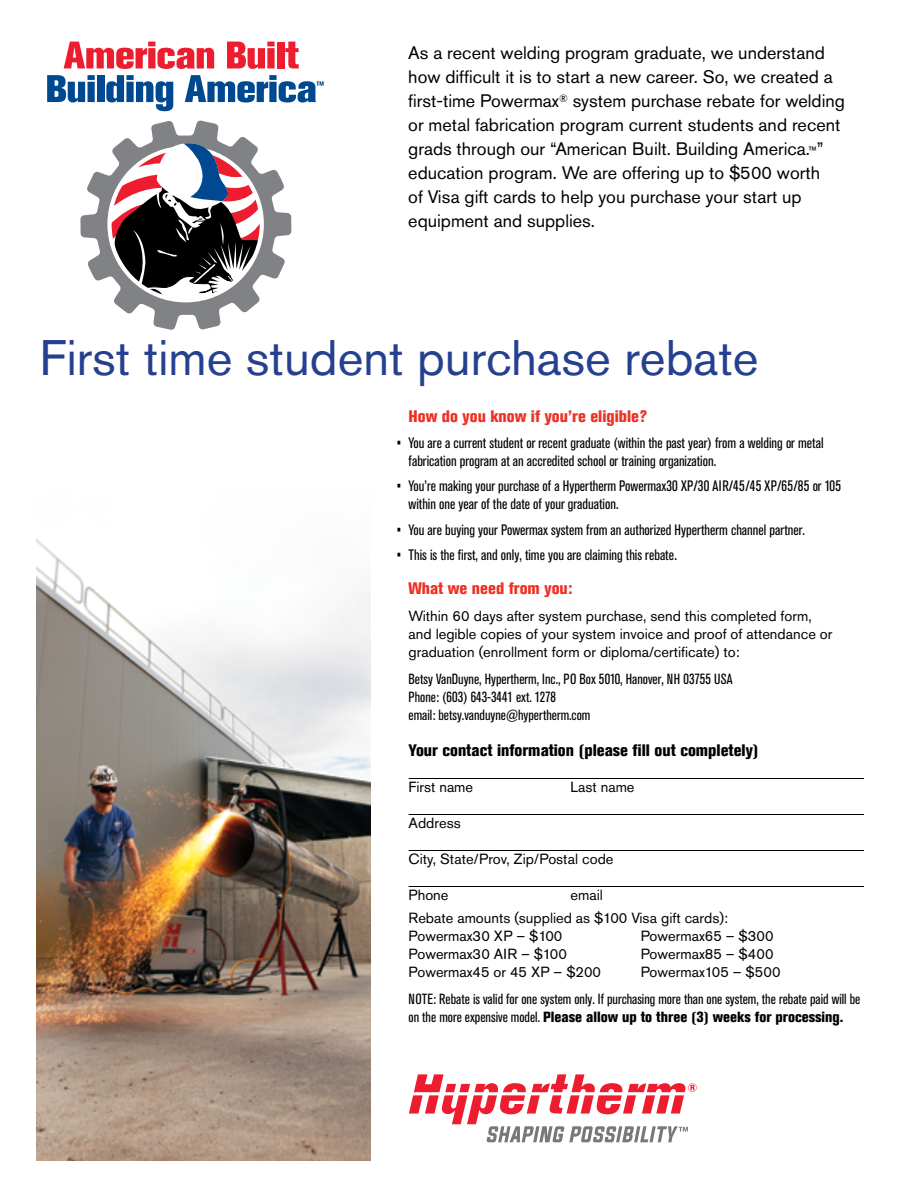
<style>
.page{position:relative;width:918px;height:1188px;background:#fff}
.page>*{position:absolute;margin:0;border:0;box-sizing:border-box;transform-origin:0 0}
.t1{font:49.5px "Akzidenz Grotesk Pro";color:#25408f}
.t2{font:18px/24px "Akzidenz Grotesk Pro";color:#000}
.t3{font:800 condensed 16.5px "Akzidenz Grotesk Pro";color:#ee3124}
.t4{font:800 condensed 16.5px "Akzidenz Grotesk Pro";color:#000}
.t5{font:condensed 15px/18px "Akzidenz Grotesk Pro";color:#000}
.t6{font:14.7px/18px "Akzidenz Grotesk Pro";color:#000}
.t7{font:condensed 14.7px/18px "Akzidenz Grotesk Pro";color:#000}
.s1{font-size:12px}
.s2{font-stretch:normal}
.s3{font-weight:800}
</style>
<div class="page">
<img style="left:36px;top:538px;width:335px;height:623px">
<svg style="left:409px;top:1074px;width:288px;height:68px"></svg>
<hr style="left:409px;top:778px;width:455px;height:1px;background:#000">
<hr style="left:409px;top:814px;width:455px;height:1px;background:#000">
<hr style="left:409px;top:850px;width:455px;height:1px;background:#000">
<hr style="left:409px;top:886px;width:455px;height:1px;background:#000">
<svg style="left:80px;top:121px;width:211px;height:209px"></svg>
<svg style="left:107px;top:136px;width:156px;height:172px"></svg>
<svg style="left:64px;top:42px;width:150px;height:27px"></svg>
<svg style="left:227px;top:42px;width:48px;height:27px"></svg>
<div style="left:277px;top:42px;width:7px;height:26px;background:#ed1c2e"></div>
<svg style="left:285px;top:42px;width:14px;height:26px"></svg>
<svg style="left:47px;top:75px;width:48px;height:28px"></svg>
<div style="left:97px;top:75px;width:7px;height:27px;background:#004990"></div>
<svg style="left:106px;top:75px;width:67px;height:36px"></svg>
<svg style="left:185px;top:75px;width:139px;height:28px"></svg>
<p class="t2" style="left:408px;top:40px;width:438px">As a recent welding program graduate, we understand how difficult it is to start a new career. So, we created a first-time Powermax<sup>®</sup> system purchase rebate for welding or metal fabrication program current students and recent grads through our “American Built. Building America.<span class="s1">™</span>” education program. We are offering up to $500 worth<br>of Visa gift cards to help you purchase your start up equipment and supplies.</p>
<p class="t1" style="left:40px;top:326px;width:720px">First time student purchase rebate</p>
<p class="t3" style="left:409px;top:406px;width:240px">How do you know if you’re eligible?</p>
<p class="t5" style="left:409px;top:433px;width:417px;text-indent:-12px">• You are a current student or recent graduate (within the past year) from a welding or metal fabrication program at an accredited school or training organization.</p>
<p class="t5" style="left:409px;top:477px;width:434px;text-indent:-12px">• You’re making your purchase of a Hypertherm Powermax30 XP/30 AIR/45/45 XP/65/85 or 105 within one year of the date of your graduation.</p>
<p class="t5" style="left:397px;top:520px;width:410px">• You are buying your Powermax system from an authorized Hypertherm channel partner.</p>
<p class="t5" style="left:397px;top:546px;width:282px">• This is the first, and only, time you are claiming this rebate<span class="s2">.</span></p>
<p class="t3" style="left:409px;top:578px;width:166px">What we need from you:</p>
<p class="t6" style="left:409px;top:607px;width:425px">Within 60 days after system purchase, send this completed form, and legible copies of your system invoice and proof of attendance or graduation (enrollment form or diploma/certificate) to:</p>
<p class="t7" style="left:409px;top:670px;width:326px">Betsy VanDuyne, Hypertherm, Inc., PO Box 5010, Hanover, NH 03755 USA<br>Phone: (603) 643-3441 ext. 1278<br>email: betsy.vanduyne@hypertherm.com</p>
<p class="t4" style="left:409px;top:740px;width:352px">Your contact information (please fill out completely)</p>
<p class="t6" style="left:409px;top:778px;width:66px">First name</p>
<p class="t6" style="left:571px;top:778px;width:65px">Last name</p>
<p class="t6" style="left:409px;top:814px;width:54px">Address</p>
<p class="t6" style="left:409px;top:850px;width:206px">City, State/Prov, Zip/Postal code</p>
<p class="t6" style="left:409px;top:886px;width:41px">Phone</p>
<p class="t6" style="left:571px;top:886px;width:34px">email</p>
<p class="t6" style="left:409px;top:909px;width:321px">Rebate amounts (supplied as $100 Visa gift cards):</p>
<p class="t6" style="left:409px;top:927px;width:155px">Powermax30 XP – $100</p>
<p class="t6" style="left:409px;top:945px;width:160px">Powermax30 AIR – $100</p>
<p class="t6" style="left:409px;top:963px;width:194px">Powermax45 or 45 XP – $200</p>
<p class="t6" style="left:641px;top:927px;width:134px">Powermax65 – $300</p>
<p class="t6" style="left:641px;top:945px;width:134px">Powermax85 – $400</p>
<p class="t6" style="left:641px;top:963px;width:141px">Powermax105 – $500</p>
<p class="t7" style="left:409px;top:989px;width:453px">NOTE: Rebate is valid for one system only. If purchasing more than one system, the rebate paid will be on the more expensive model. <span class="s3">Please allow up to three (3) weeks for processing.</span></p>
</div>
